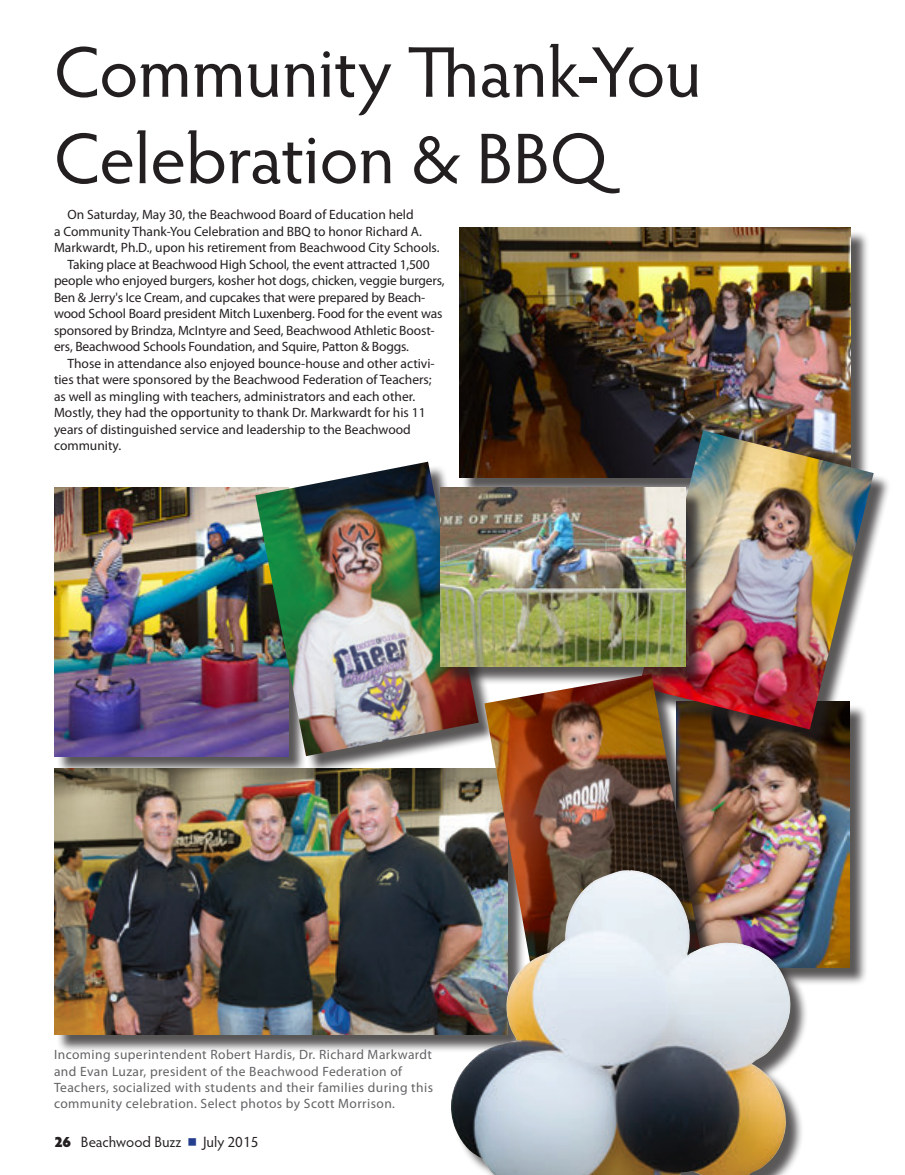
<style>
.page{position:relative;width:905px;height:1175px;background:#fff}
.page>*{position:absolute;margin:0;border:0;box-sizing:border-box;transform-origin:0 0}
.Headline_Main{font:72px "Hypatia Sans Pro";color:#231f20}
.t1{font:15px "Hypatia Sans Pro";color:#231f20}
.Text_Indent{font:13.5px/16.5px "Myriad Pro";letter-spacing:-.005em;color:#231f20}
.t2{font:13.5px/16.2px "Myriad Pro";letter-spacing:.03em;color:#636366}
.s1{font-weight:900}
.s2{font-family:"Universal Newswith Comm Pi";color:#253f8e}
</style>
<div class="page">
<div style="left:56px;top:490px;width:251px;height:285px;background:#231f20;opacity:.75"></div>
<img style="left:54px;top:487px;width:201px;height:269px">
<div style="left:258px;top:465px;width:239px;height:309px;background:#231f20;opacity:.75"></div>
<img style="left:255px;top:461px;width:224px;height:295px">
<div style="left:679px;top:703px;width:188px;height:282px;background:#231f20;opacity:.75"></div>
<img style="left:721px;top:747px;width:128px;height:220px">
<div style="left:56px;top:770px;width:470px;height:283px;background:#231f20;opacity:.75"></div>
<img style="left:54px;top:768px;width:430px;height:266px">
<div style="left:461px;top:230px;width:408px;height:266px;background:#231f20;opacity:.75"></div>
<img style="left:459px;top:228px;width:391px;height:250px">
<div style="left:642px;top:433px;width:249px;height:314px;background:#231f20;opacity:.75"></div>
<img style="left:639px;top:430px;width:234px;height:299px">
<div style="left:442px;top:490px;width:262px;height:195px;background:#231f20;opacity:.75"></div>
<img style="left:440px;top:487px;width:246px;height:179px">
<div style="left:487px;top:676px;width:234px;height:336px;background:#231f20;opacity:.75"></div>
<img style="left:484px;top:674px;width:218px;height:195px">
<div style="left:453px;top:873px;width:355px;height:301px;background:#231f20;opacity:.75"></div>
<img style="left:446px;top:869px;width:346px;height:305px">
<p class="Headline_Main" style="left:54px;top:24px;width:649px">Community Thank-You</p>
<p class="Headline_Main" style="left:54px;top:110px;width:554px">Celebration &amp; BBQ</p>
<p class="Text_Indent" style="left:54px;top:206px;width:387px;text-indent:14px">On Saturday, May 30, the Beachwood Board of Education held<br>a Community Thank-You Celebration and BBQ to honor Richard A.<br>Markwardt, Ph.D., upon his retirement from Beachwood City Schools.</p>
<p class="Text_Indent" style="left:54px;top:256px;width:392px;text-indent:14px">Taking place at Beachwood High School, the event attracted 1,500 people who enjoyed burgers, kosher hot dogs, chicken, veggie burgers, Ben &amp; Jerry's Ice Cream, and cupcakes that were prepared by Beach&shy;wood School Board president Mitch Luxenberg. Food for the event was sponsored by Brindza, McIntyre and Seed, Beachwood Athletic Boost&shy;ers, Beachwood Schools Foundation, and Squire, Patton &amp; Boggs.</p>
<p class="Text_Indent" style="left:54px;top:355px;width:382px;text-indent:14px">Those in attendance also enjoyed bounce-house and other activi&shy;ties that were sponsored by the Beachwood Federation of Teachers; as well as mingling with teachers, administrators and each other.<br>Mostly, they had the opportunity to thank Dr. Markwardt for his 11 years of distinguished service and leadership to the Beachwood community.</p>
<p class="t2" style="left:54px;top:1047px;width:380px">Incoming superintendent Robert Hardis, Dr. Richard Markwardt and Evan Luzar, president of the Beachwood Federation of Teachers, socialized with students and their families during this community celebration. Select photos by Scott Morrison.</p>
<p class="t1" style="left:54px;top:1131px;width:206px"><span class="s1">26</span> Beachwood Buzz <span class="s2">n</span> July 2015</p>
</div>
